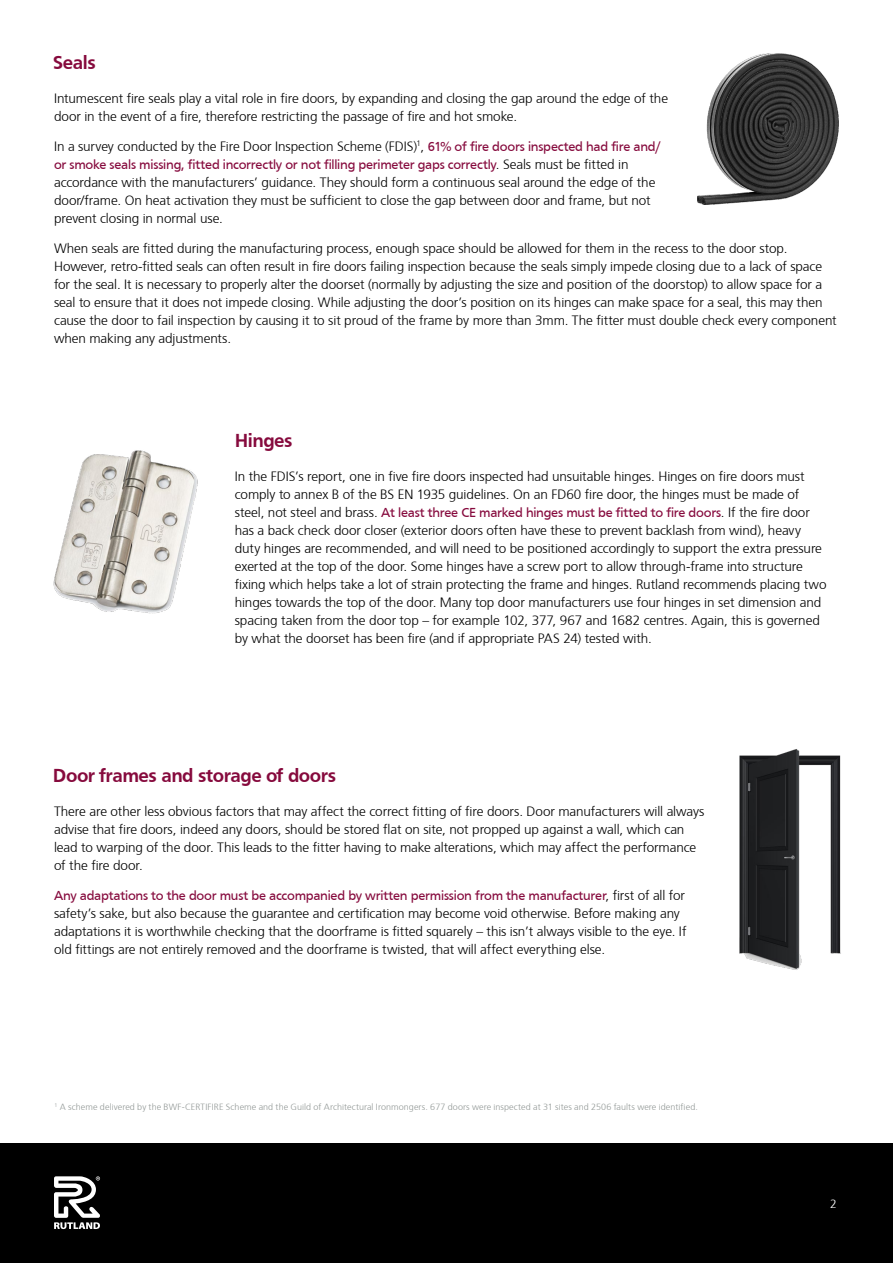
<style>
.page{position:relative;width:893px;height:1263px;background:#fff}
.page>*{position:absolute;margin:0;border:0;box-sizing:border-box;transform-origin:0 0}
.t1{font:700 19.5px "Frutiger";letter-spacing:-.025em;color:#860a3d}
.t2{font:300 13.5px/18px "Frutiger";letter-spacing:-.005em;color:#000}
.t3{font:300 12px "Frutiger";color:#fff}
.t4{font:300 9px "Frutiger";letter-spacing:.005em;color:#929896}
.s1{font-weight:400;color:#860a3d}
</style>
<div class="page">
<div style="left:0;top:1144px;width:893px;height:119px;background:#000"></div>
<svg style="left:54px;top:1176px;width:46px;height:53px"></svg>
<img style="left:698px;top:53px;width:141px;height:151px">
<img style="left:53px;top:450px;width:145px;height:164px">
<img style="left:739px;top:749px;width:102px;height:221px">
<h1 class="t1" style="left:53px;top:51px;width:44px">Seals</h1>
<p class="t2" style="left:54px;top:88px;width:616px">Intumescent fire seals play a vital role in fire doors, by expanding and closing the gap around the edge of the door in the event of a fire, therefore restricting the passage of fire and hot smoke.</p>
<p class="t2" style="left:54px;top:136px;width:609px">In a survey conducted by the Fire Door Inspection Scheme (FDIS)<sup>1</sup>, <span class="s1">61% of fire doors inspected had fire and/ or smoke seals missing, fitted incorrectly or not filling perimeter gaps correctly</span>. Seals must be fitted in accordance with the manufacturers’ guidance. They should form a continuous seal around the edge of the door/frame. On heat activation they must be sufficient to close the gap between door and frame, but not prevent closing in normal use.</p>
<p class="t2" style="left:54px;top:238px;width:784px">When seals are fitted during the manufacturing process, enough space should be allowed for them in the recess to the door stop.<br>However, retro-fitted seals can often result in fire doors failing inspection because the seals simply impede closing due to a lack of space for the seal. It is necessary to properly alter the doorset (normally by adjusting the size and position of the doorstop) to allow space for a seal to ensure that it does not impede closing. While adjusting the door’s position on its hinges can make space for a seal, this may then cause the door to fail inspection by causing it to sit proud of the frame by more than 3mm. The fitter must double check every component when making any adjustments.</p>
<h1 class="t1" style="left:235px;top:429px;width:59px">Hinges</h1>
<p class="t2" style="left:235px;top:466px;width:593px">In the FDIS’s report, one in five fire doors inspected had unsuitable hinges. Hinges on fire doors must comply to annex B of the BS EN 1935 guidelines. On an FD60 fire door, the hinges must be made of steel, not steel and brass. <span class="s1">At least three CE marked hinges must be fitted to fire doors</span>. If the fire door has a back check door closer (exterior doors often have these to prevent backlash from wind), heavy duty hinges are recommended, and will need to be positioned accordingly to support the extra pressure exerted at the top of the door. Some hinges have a screw port to allow through-frame into structure fixing which helps take a lot of strain protecting the frame and hinges. Rutland recommends placing two hinges towards the top of the door. Many top door manufacturers use four hinges in set dimension and spacing taken from the door top – for example 102, 377, 967 and 1682 centres. Again, this is governed by what the doorset has been fire (and if appropriate PAS 24) tested with.</p>
<h1 class="t1" style="left:53px;top:764px;width:285px">Door frames and storage of doors</h1>
<p class="t2" style="left:54px;top:801px;width:652px">There are other less obvious factors that may affect the correct fitting of fire doors. Door manufacturers will always advise that fire doors, indeed any doors, should be stored flat on site, not propped up against a wall, which can lead to warping of the door. This leads to the fitter having to make alterations, which may affect the performance of the fire door.</p>
<p class="t2" style="left:54px;top:885px;width:634px"><span class="s1">Any adaptations to the door must be accompanied by written permission from the manufacturer</span>, first of all for safety’s sake, but also because the guarantee and certification may become void otherwise. Before making any adaptations it is worthwhile checking that the doorframe is fitted squarely – this isn’t always visible to the eye. If old fittings are not entirely removed and the doorframe is twisted, that will affect everything else.</p>
<p class="t4" style="left:55px;top:1100px;width:645px"><sup>1</sup> A scheme delivered by the BWF-CERTIFIRE Scheme and the Guild of Architectural Ironmongers. 677 doors were inspected at 31 sites and 2506 faults were identified.</p>
<p class="t3" style="left:830px;top:1195px;width:8px">2</p>
</div>
